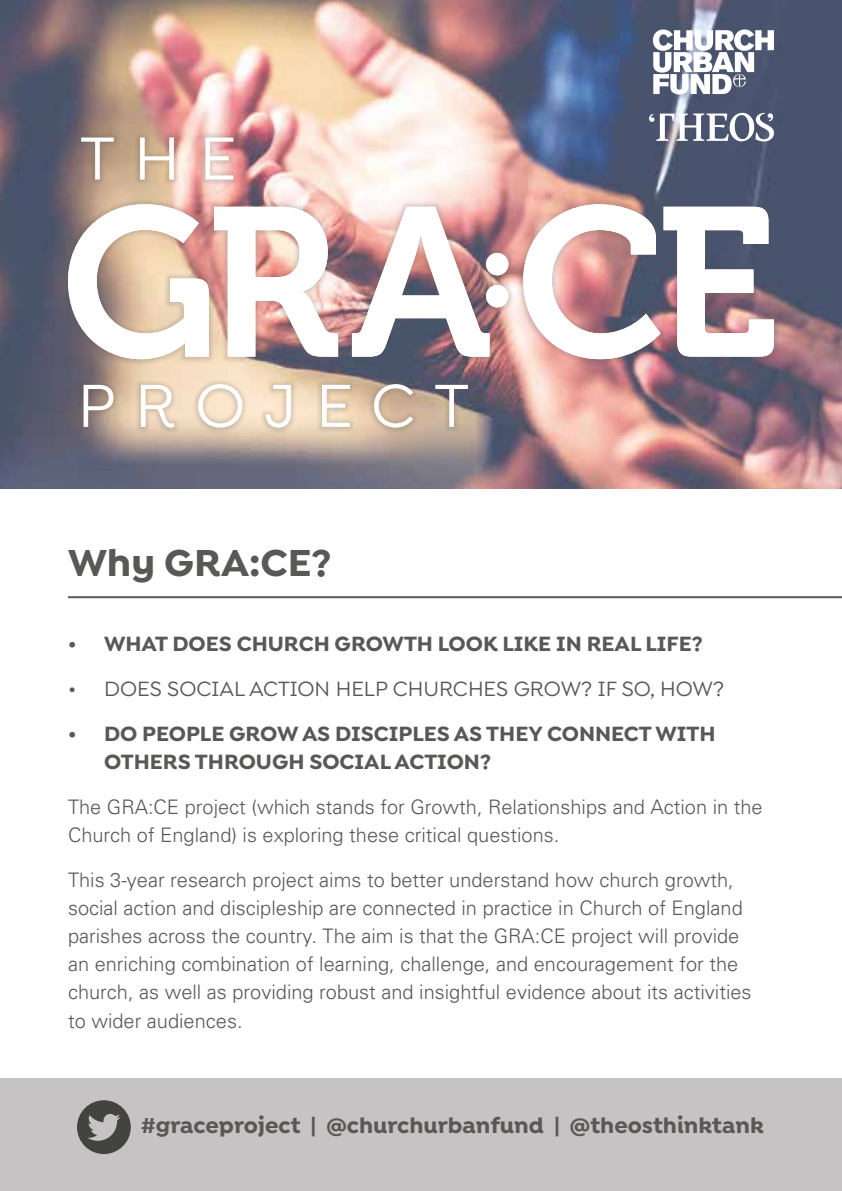
<style>
.page{position:relative;width:842px;height:1191px;background:#fff}
.page>*{position:absolute;margin:0;border:0;box-sizing:border-box;transform-origin:0 0}
.t1{font:700 40px "Isidora Sans Alt";color:#585856}
.t2{font:700 23px "Isidora Sans Alt";color:#585856}
.t3{font:700 22px/28px "Isidora Sans Alt";color:#585856}
.t4{font:500 22px "Isidora Sans Alt";color:#585856}
.t5{font:300 20px/28px "Univers";color:#585856}
</style>
<div class="page">
<img style="left:0;top:0;width:842px;height:488px">
<div style="left:63px;top:132px;width:716px;height:301px;background:#585856;opacity:.45"></div>
<svg style="left:84px;top:385px;width:29px;height:42px"></svg>
<svg style="left:141px;top:385px;width:34px;height:43px"></svg>
<svg style="left:198px;top:384px;width:44px;height:44px"></svg>
<svg style="left:266px;top:385px;width:25px;height:43px"></svg>
<svg style="left:322px;top:385px;width:28px;height:42px"></svg>
<svg style="left:374px;top:384px;width:39px;height:44px"></svg>
<svg style="left:435px;top:385px;width:33px;height:42px"></svg>
<svg style="left:81px;top:137px;width:33px;height:43px"></svg>
<svg style="left:140px;top:137px;width:34px;height:43px"></svg>
<svg style="left:205px;top:137px;width:28px;height:43px"></svg>
<svg style="left:68px;top:204px;width:270px;height:155px"></svg>
<svg style="left:352px;top:207px;width:137px;height:150px"></svg>
<svg style="left:523px;top:204px;width:251px;height:155px"></svg>
<div style="left:486px;top:253px;width:22px;height:22px;background:#fff;border-radius:50%"></div>
<div style="left:486px;top:285px;width:22px;height:22px;background:#fff;border-radius:50%"></div>
<hr style="left:68px;top:596px;width:774px;height:2px;background:#585856">
<div style="left:0;top:1078px;width:842px;height:113px;background:#c5c3c3"></div>
<svg style="left:648px;top:110px;width:126px;height:35px"></svg>
<svg style="left:653px;top:29px;width:121px;height:66px"></svg>
<div style="left:77px;top:1100px;width:54px;height:54px;background:#434341;border-radius:50%"></div>
<svg style="left:87px;top:1113px;width:33px;height:27px"></svg>
<h1 class="t1" style="left:68px;top:538px;width:265px">Why GRA:CE?</h1>
<p class="t3" style="left:68px;top:630px;width:636px">• WHAT DOES CHURCH GROWTH LOOK LIKE IN REAL LIFE?</p>
<p class="t4" style="left:68px;top:676px;width:658px">• DOES SOCIAL ACTION HELP CHURCHES GROW? IF SO, HOW?</p>
<p class="t3" style="left:104px;top:720px;width:613px;text-indent:-36px">• DO PEOPLE GROW AS DISCIPLES AS THEY CONNECT WITH<br>OTHERS THROUGH SOCIAL ACTION?</p>
<p class="t5" style="left:68px;top:793px;width:696px">The GRA:CE project (which stands for Growth, Relationships and Action in the<br>Church of England) is exploring these critical questions.</p>
<p class="t5" style="left:68px;top:866px;width:685px">This 3-year research project aims to better understand how church growth, social action and discipleship are connected in practice in Church of England parishes across the country. The aim is that the GRA:CE project will provide an enriching combination of learning, challenge, and encouragement for the church, as well as providing robust and insightful evidence about its activities to wider audiences.</p>
<p class="t2" style="left:141px;top:1111px;width:625px">#graceproject | @churchurbanfund | @theosthinktank</p>
</div>
